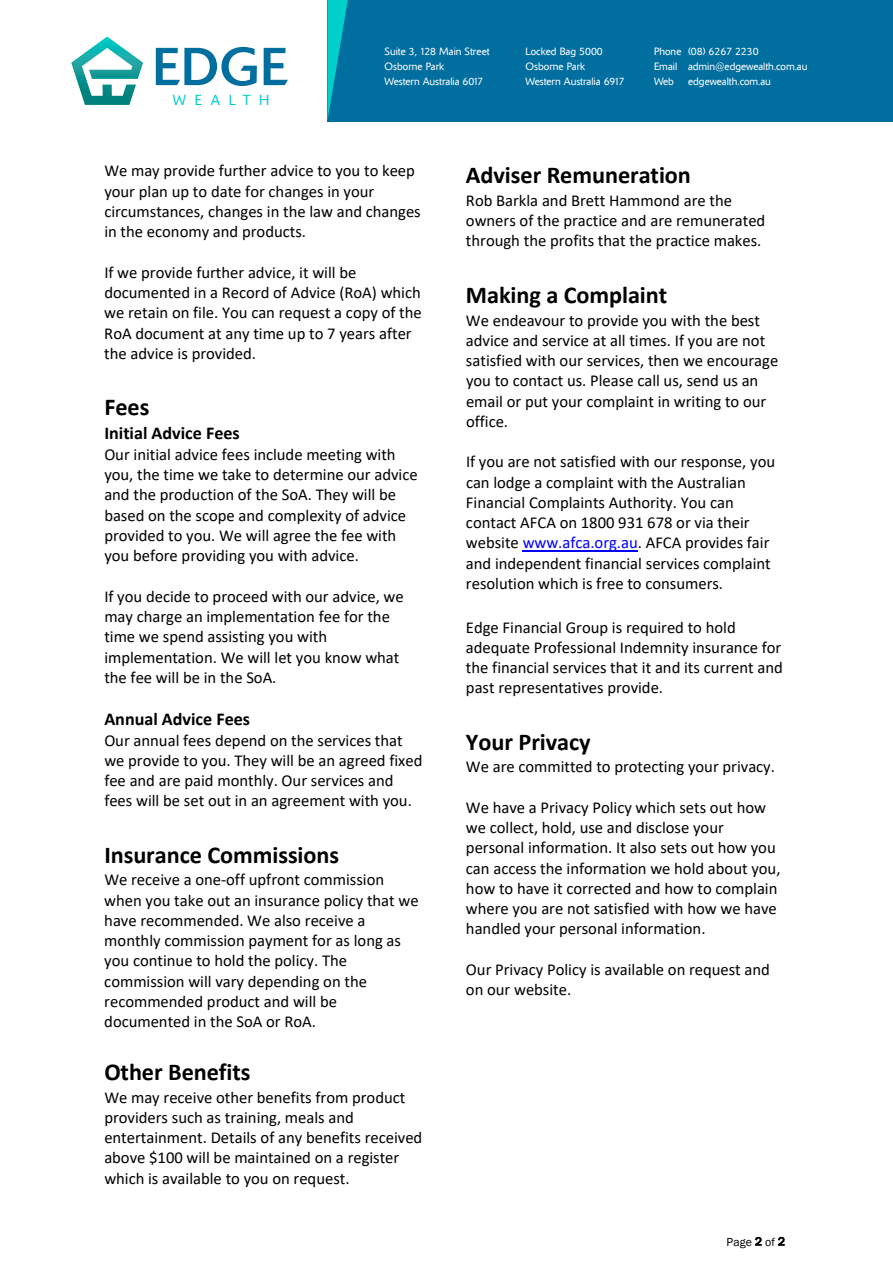
<style>
.page{position:relative;width:893px;height:1263px;background:#fff}
.page>*{position:absolute;margin:0;border:0;box-sizing:border-box;transform-origin:0 0}
.t1{font:52.8px "Delta";color:#006e9f}
.t2{font:700 24.3px "Calibri";color:#000}
.t3{font:700 18.15px "Calibri";color:#000}
.t4{font:16.65px/20.2px "Calibri";color:#000}
.t5{font:300 14.4px "Delta";letter-spacing:.6em;color:#00ceca}
.t6{font:12px "Franklin Gothic";letter-spacing:.005em;color:#000}
.t7{font:300 10.5px/15px "Delta";color:#fff}
.s1{color:#00f}
.s2{font-size:11.7px}
</style>
<div class="page">
<div style="left:327px;top:0;width:566px;height:121px;background:#006e9f"></div>
<svg style="left:327px;top:0;width:21px;height:121px"></svg>
<svg style="left:71px;top:37px;width:72px;height:68px"></svg>
<hr style="left:523px;top:550px;width:115px;height:1px;background:#00f">
<p class="t1" style="left:153px;top:36px;width:137px">EDGE</p>
<p class="t5" style="left:173px;top:91px;width:98px">WEALTH</p>
<p class="t7" style="left:385px;top:44px;width:106px">Suite 3, 128 Main Street<br>Osborne Park<br>Western Australia 6017</p>
<p class="t7" style="left:526px;top:44px;width:100px">Locked Bag 5000<br>Osborne Park<br>Western Australia 6917</p>
<p class="t7" style="left:654px;top:44px;width:155px">Phone (08) 6267 2230<br>Email admin@edgewealth.com.au</p>
<p class="t7" style="left:654px;top:74px;width:21px">Web</p>
<p class="t7" style="left:688px;top:74px;width:84px">edgewealth.com.au</p>
<p class="t4" style="left:104px;top:160px;width:318px">We may provide further advice to you to keep your plan up to date for changes in your circumstances, changes in the law and changes in the economy and products.</p>
<p class="t4" style="left:104px;top:262px;width:319px">If we provide further advice, it will be documented in a Record of Advice (RoA) which we retain on file. You can request a copy of the RoA document at any time up to 7 years after the advice is provided.</p>
<p class="t2" style="left:104px;top:390px;width:47px">Fees</p>
<p class="t3" style="left:104px;top:420px;width:137px">Initial Advice Fees</p>
<p class="t4" style="left:104px;top:444px;width:315px">Our initial advice fees include meeting with you, the time we take to determine our advice and the production of the SoA. They will be based on the scope and complexity of advice provided to you. We will agree the fee with you before providing you with advice.</p>
<p class="t4" style="left:104px;top:586px;width:301px">If you decide to proceed with our advice, we may charge an implementation fee for the time we spend assisting you with implementation. We will let you know what the fee will be in the SoA.</p>
<p class="t3" style="left:104px;top:706px;width:147px">Annual Advice Fees</p>
<p class="t4" style="left:104px;top:729px;width:320px">Our annual fees depend on the services that we provide to you. They will be an agreed fixed fee and are paid monthly. Our services and fees will be set out in an agreement with you.</p>
<p class="t2" style="left:104px;top:838px;width:236px">Insurance Commissions</p>
<p class="t4" style="left:104px;top:869px;width:316px">We receive a one-off upfront commission when you take out an insurance policy that we have recommended. We also receive a monthly commission payment for as long as you continue to hold the policy. The commission will vary depending on the recommended product and will be documented in the SoA or RoA.</p>
<p class="t2" style="left:104px;top:1055px;width:148px">Other Benefits</p>
<p class="t4" style="left:104px;top:1086px;width:320px">We may receive other benefits from product providers such as training, meals and entertainment. Details of any benefits received above $100 will be maintained on a register which is available to you on request.</p>
<p class="t2" style="left:466px;top:158px;width:226px">Adviser Remuneration</p>
<p class="t4" style="left:466px;top:190px;width:301px">Rob Barkla and Brett Hammond are the owners of the practice and are remunerated through the profits that the practice makes.</p>
<p class="t2" style="left:466px;top:278px;width:203px">Making a Complaint</p>
<p class="t4" style="left:466px;top:310px;width:314px">We endeavour to provide you with the best advice and service at all times. If you are not satisfied with our services, then we encourage you to contact us. Please call us, send us an email or put your complaint in writing to our office.</p>
<p class="t4" style="left:466px;top:451px;width:311px">If you are not satisfied with our response, you can lodge a complaint with the Australian Financial Complaints Authority. You can contact AFCA on 1800 931 678 or via their website <span class="s1">www.afca.org.au</span>. AFCA provides fair and independent financial services complaint resolution which is free to consumers.</p>
<p class="t4" style="left:466px;top:616px;width:318px">Edge Financial Group is required to hold adequate Professional Indemnity insurance for the financial services that it and its current and past representatives provide.</p>
<p class="t2" style="left:466px;top:725px;width:126px">Your Privacy</p>
<p class="t4" style="left:466px;top:756px;width:310px">We are committed to protecting your privacy.</p>
<p class="t4" style="left:466px;top:797px;width:316px">We have a Privacy Policy which sets out how we collect, hold, use and disclose your personal information. It also sets out how you can access the information we hold about you, how to have it corrected and how to complain where you are not satisfied with how we have handled your personal information.</p>
<p class="t4" style="left:466px;top:959px;width:305px">Our Privacy Policy is available on request and on our website.</p>
<p class="t6" style="left:727px;top:1234px;width:60px">Page <span class="s2">2</span> of <span class="s2">2</span></p>
</div>
